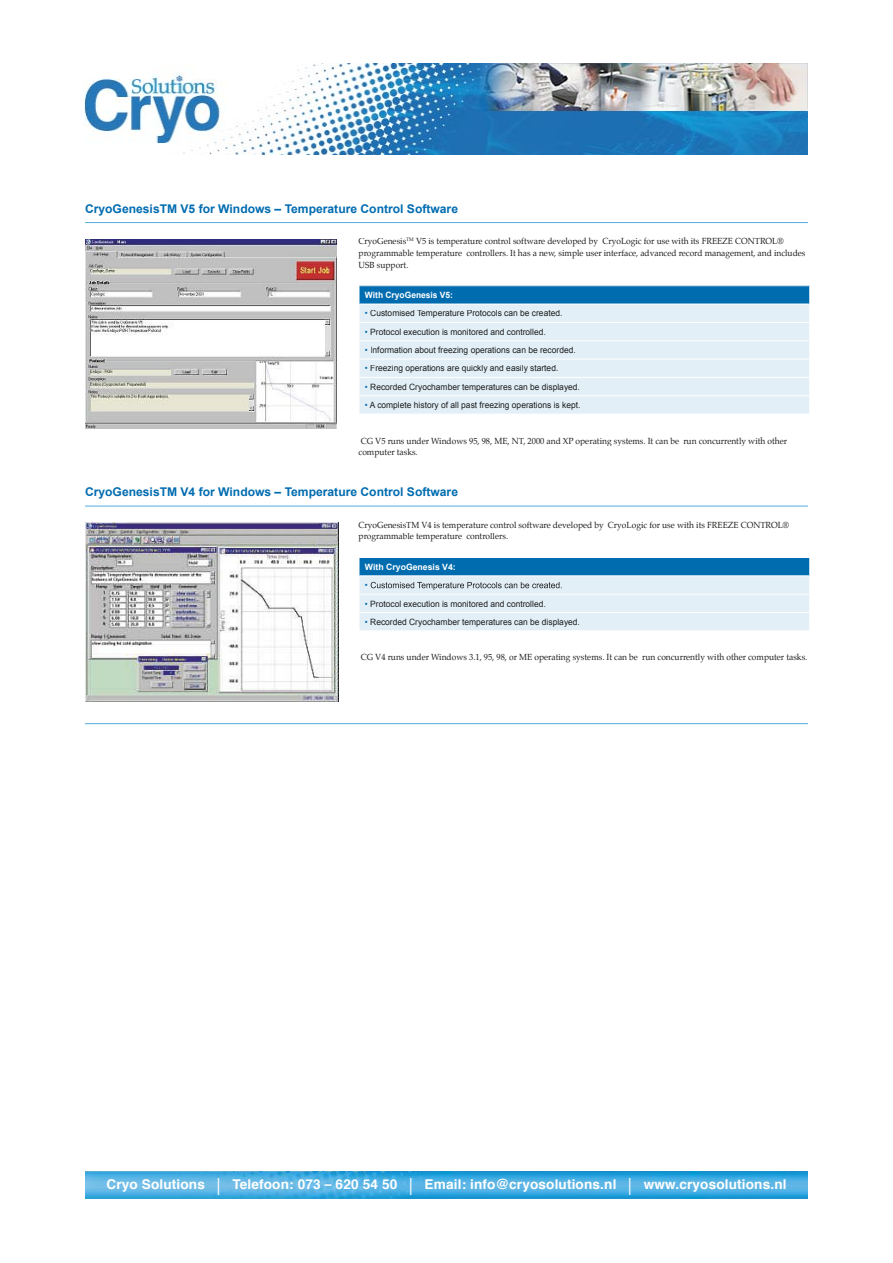
<style>
.page{position:relative;width:893px;height:1263px;background:#fff}
.page>*{position:absolute;margin:0;border:0;box-sizing:border-box;transform-origin:0 0}
.t1{font:700 13.5px "Helvetica";letter-spacing:.01em;color:#fff}
.t2{font:700 12px "Arial";color:#006cb0}
.t3{font:8.7px/11.7px "Palatino";color:#1f1e1d}
.t4{font:8.7px "Arial";color:#1a1d1d}
.t5{font:700 8.7px "Arial";color:#fff}
.t6{font:8.7px "Arial";color:#006cb0}
.s1{color:#006cb0}
.s2{font-weight:400;font-size:23.7px}
</style>
<div class="page">
<img style="left:84px;top:64px;width:723px;height:91px">
<img style="left:85px;top:1172px;width:723px;height:26px">
<hr style="left:85px;top:723px;width:723px;height:1px;background:#53acdd">
<hr style="left:85px;top:222px;width:723px;height:1px;background:#53acdd">
<div style="left:359px;top:286px;width:451px;height:18px;background:#006cb0"></div>
<div style="left:360px;top:305px;width:449px;height:109px;background:#e3eff7"></div>
<hr style="left:359px;top:322px;width:451px;height:1px;background:#fff">
<hr style="left:359px;top:340px;width:451px;height:1px;background:#fff">
<hr style="left:359px;top:359px;width:451px;height:1px;background:#fff">
<hr style="left:359px;top:377px;width:451px;height:1px;background:#fff">
<hr style="left:359px;top:395px;width:451px;height:1px;background:#fff">
<svg style="left:359px;top:286px;width:1px;height:128px"></svg>
<svg style="left:809px;top:286px;width:1px;height:18px"></svg>
<div style="left:368px;top:310px;width:194px;height:8px;background:#e3eff7"></div>
<div style="left:371px;top:328px;width:174px;height:7px;background:#e3eff7"></div>
<div style="left:371px;top:347px;width:204px;height:8px;background:#e3eff7"></div>
<div style="left:371px;top:365px;width:187px;height:8px;background:#e3eff7"></div>
<div style="left:371px;top:383px;width:208px;height:9px;background:#e3eff7"></div>
<div style="left:370px;top:402px;width:210px;height:8px;background:#e3eff7"></div>
<img style="left:85px;top:239px;width:252px;height:189px">
<hr style="left:85px;top:506px;width:723px;height:1px;background:#53acdd">
<svg style="left:359px;top:558px;width:451px;height:72px;background:#a5cbe3"></svg>
<svg style="left:371px;top:582px;width:191px;height:8px;background:#b5bfc5"></svg>
<div style="left:371px;top:600px;width:174px;height:7px;background:#e3eff7"></div>
<div style="left:371px;top:618px;width:208px;height:9px;background:#e3eff7"></div>
<img style="left:85px;top:523px;width:253px;height:178px">
<h2 class="t2" style="left:85px;top:202px;width:375px">CryoGenesisTM V5 for Windows – Temperature Control Software</h2>
<p class="t3" style="left:359px;top:236px;width:448px">CryoGenesis<sup>TM</sup> V5 is temperature control software developed by CryoLogic for use with its FREEZE CONTROL® programmable temperature controllers. It has a new, simple user interface, advanced record management, and includes<br>USB support.</p>
<p class="t5" style="left:365px;top:290px;width:90px">With CryoGenesis V5:</p>
<p class="t4" style="left:365px;top:308px;width:199px"><span class="s1">•</span> Customised Temperature Protocols can be created.</p>
<p class="t4" style="left:365px;top:327px;width:182px"><span class="s1">•</span> Protocol execution is monitored and controlled.</p>
<p class="t4" style="left:365px;top:345px;width:212px"><span class="s1">•</span> Information about freezing operations can be recorded.</p>
<p class="t4" style="left:365px;top:363px;width:195px"><span class="s1">•</span> Freezing operations are quickly and easily started.</p>
<p class="t4" style="left:365px;top:382px;width:216px"><span class="s1">•</span> Recorded Cryochamber temperatures can be displayed.</p>
<p class="t4" style="left:365px;top:400px;width:217px"><span class="s1">•</span> A complete history of all past freezing operations is kept.</p>
<p class="t3" style="left:359px;top:435px;width:430px">CG V5 runs under Windows 95, 98, ME, NT, 2000 and XP operating systems. It can be run concurrently with other computer tasks.</p>
<h2 class="t2" style="left:85px;top:485px;width:375px">CryoGenesisTM V4 for Windows – Temperature Control Software</h2>
<p class="t3" style="left:359px;top:520px;width:432px">CryoGenesisTM V4 is temperature control software developed by CryoLogic for use with its FREEZE CONTROL® programmable temperature controllers.</p>
<p class="t5" style="left:365px;top:562px;width:92px">With CryoGenesis V4:</p>
<p class="t6" style="left:365px;top:580px;width:4px">•</p>
<p class="t4" style="left:365px;top:599px;width:182px"><span class="s1">•</span> Protocol execution is monitored and controlled.</p>
<p class="t4" style="left:365px;top:617px;width:216px"><span class="s1">•</span> Recorded Cryochamber temperatures can be displayed.</p>
<p class="t3" style="left:361px;top:652px;width:448px">CG V4 runs under Windows 3.1, 95, 98, or ME operating systems. It can be run concurrently with other computer tasks.</p>
<h1 class="t1" style="left:106px;top:1175px;width:682px">Cryo Solutions <span class="s2">|</span> Telefoon: 073 – 620 54 50 <span class="s2">|</span> Email: info@cryosolutions.nl <span class="s2">|</span> www.cryosolutions.nl</h1>
</div>
